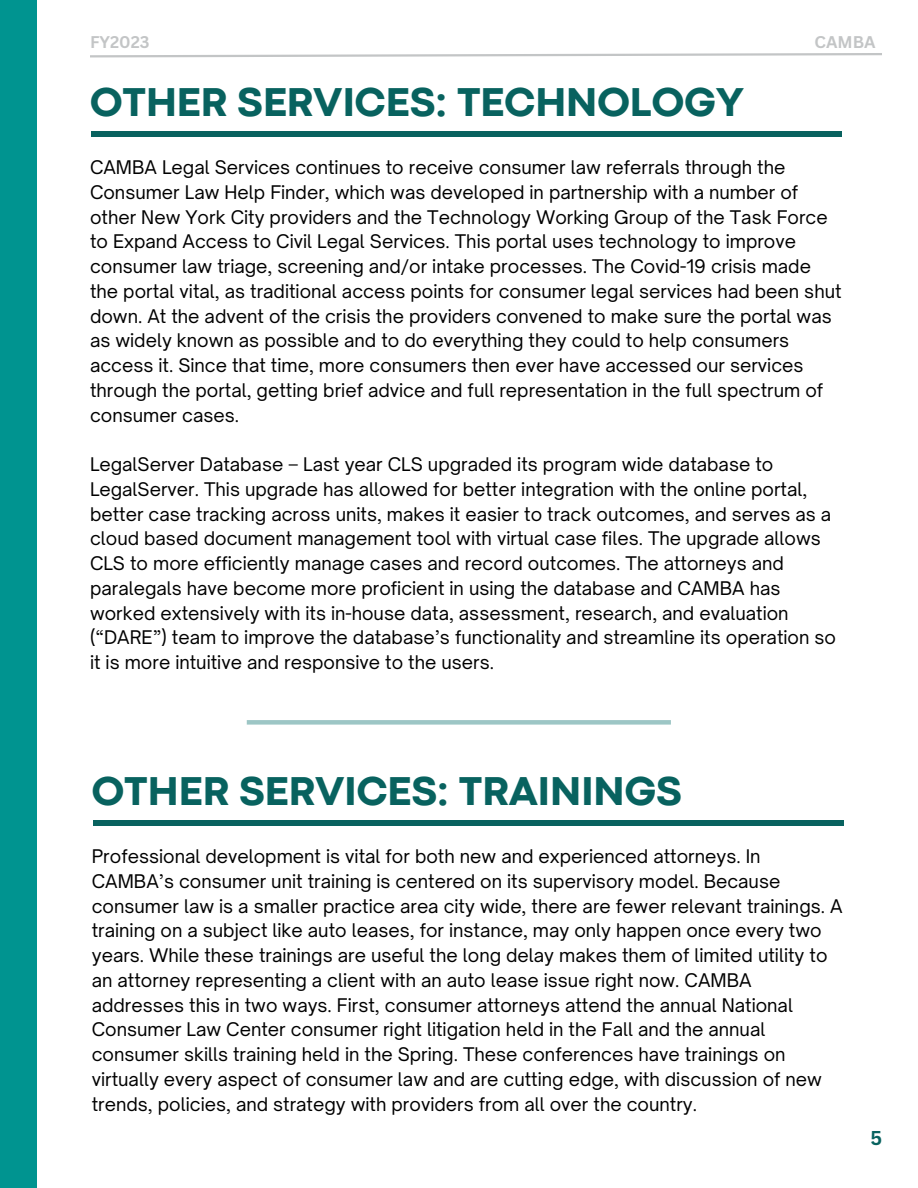
<style>
.page{position:relative;width:918px;height:1188px;background:#fff}
.page>*{position:absolute;margin:0;border:0;box-sizing:border-box;transform-origin:0 0}
.t1{font:800 42px "Codec Pro";color:#08625f}
.t2{font:700 19.5px "Canva Sans";color:#08625f}
.t3{font:18px/24.8px "Open Sauce One";color:#000}
.t4{font:700 16.5px "Canva Sans";color:#c3c5c6}
</style>
<div class="page">
<div style="left:0;top:0;width:37px;height:1188px;background:#009490"></div>
<div style="left:92px;top:131px;width:750px;height:5px;background:#08625f"></div>
<svg style="left:90px;top:53px;width:792px;height:5px"></svg>
<div style="left:247px;top:720px;width:424px;height:5px;background:#9dc6c5"></div>
<div style="left:94px;top:820px;width:750px;height:6px;background:#08625f"></div>
<p class="t4" style="left:90px;top:31px;width:61px">FY2023</p>
<p class="t4" style="left:815px;top:31px;width:63px">CAMBA</p>
<p class="t1" style="left:90px;top:87px;width:655px">OTHER SERVICES: TECHNOLOGY</p>
<p class="t3" style="left:90px;top:155px;width:753px">CAMBA Legal Services continues to receive consumer law referrals through the Consumer Law Help Finder, which was developed in partnership with a number of other New York City providers and the Technology Working Group of the Task Force to Expand Access to Civil Legal Services. This portal uses technology to improve consumer law triage, screening and/or intake processes. The Covid-19 crisis made the portal vital, as traditional access points for consumer legal services had been shut down. At the advent of the crisis the providers convened to make sure the portal was as widely known as possible and to do everything they could to help consumers access it. Since that time, more consumers then ever have accessed our services through the portal, getting brief advice and full representation in the full spectrum of consumer cases.</p>
<p class="t3" style="left:90px;top:452px;width:748px">LegalServer Database – Last year CLS upgraded its program wide database to LegalServer. This upgrade has allowed for better integration with the online portal, better case tracking across units, makes it easier to track outcomes, and serves as a cloud based document management tool with virtual case files. The upgrade allows CLS to more efficiently manage cases and record outcomes. The attorneys and paralegals have become more proficient in using the database and CAMBA has worked extensively with its in-house data, assessment, research, and evaluation (“DARE”) team to improve the database’s functionality and streamline its operation so it is more intuitive and responsive to the users.</p>
<p class="t1" style="left:92px;top:776px;width:591px">OTHER SERVICES: TRAININGS</p>
<p class="t3" style="left:92px;top:844px;width:752px">Professional development is vital for both new and experienced attorneys. In CAMBA’s consumer unit training is centered on its supervisory model. Because consumer law is a smaller practice area city wide, there are fewer relevant trainings. A training on a subject like auto leases, for instance, may only happen once every two years. While these trainings are useful the long delay makes them of limited utility to an attorney representing a client with an auto lease issue right now. CAMBA addresses this in two ways. First, consumer attorneys attend the annual National Consumer Law Center consumer right litigation held in the Fall and the annual consumer skills training held in the Spring. These conferences have trainings on virtually every aspect of consumer law and are cutting edge, with discussion of new trends, policies, and strategy with providers from all over the country.</p>
<p class="t2" style="left:870px;top:1124px;width:13px">5</p>
</div>
